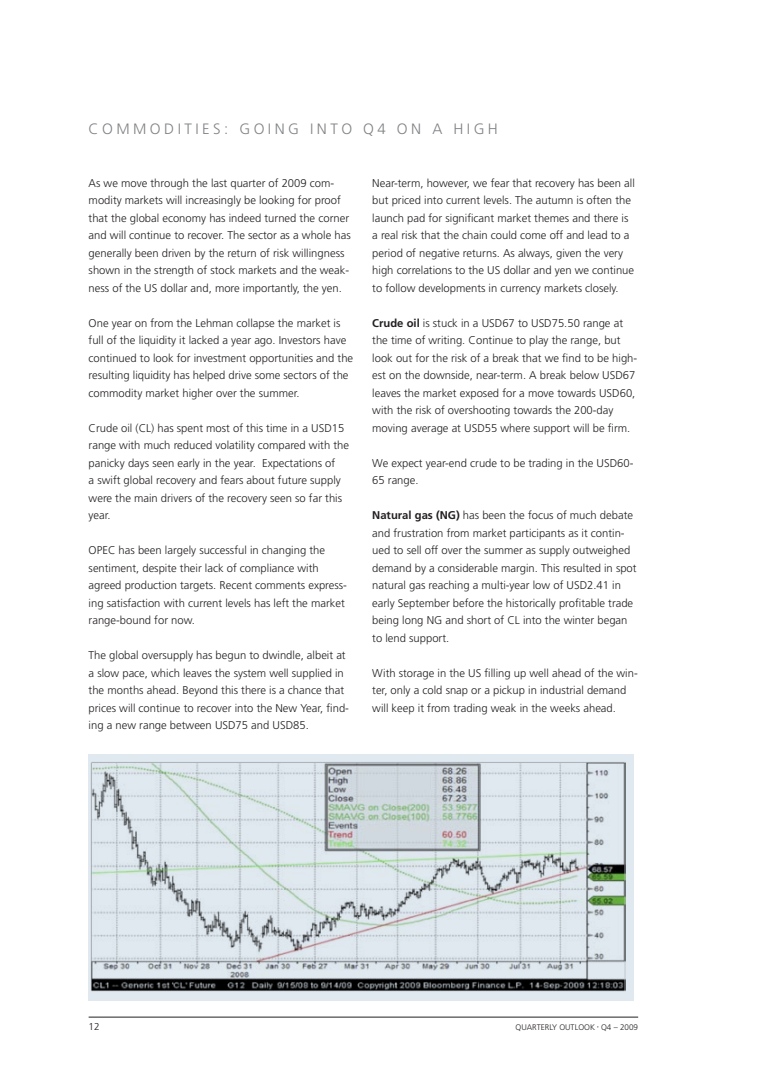
<style>
.page{position:relative;width:780px;height:1088px;background:#fff}
.page>*{position:absolute;margin:0;border:0;box-sizing:border-box;transform-origin:0 0}
.t1{font:300 15px "Frutiger";letter-spacing:.23em;color:#808285}
.t2{font:300 11.25px/17.5px "Frutiger";color:#231f20}
.t3{font:300 10px "Frutiger";color:#231f20}
.t4{font:300 8.12px "Frutiger";color:#231f20}
.s1{font-weight:700}
</style>
<div class="page">
<hr style="left:89px;top:1017px;width:549px;height:1px;background:#231f20">
<div style="left:89px;top:754px;width:544px;height:246px;background:#e0e9f0"></div>
<img style="left:90px;top:762px;width:535px;height:229px">
<h1 class="t1" style="left:89px;top:120px;width:254px">COMMODITIES : Goi ng i nto</h1>
<h1 class="t1" style="left:363px;top:120px;width:102px">Q4 on a high</h1>
<p class="t2" style="left:89px;top:174px;width:263px">As we move through the last quarter of 2009 com&shy;modity markets will increasingly be looking for proof that the global economy has indeed turned the corner and will continue to recover. The sector as a whole has generally been driven by the return of risk willingness shown in the strength of stock markets and the weak&shy;ness of the US dollar and, more importantly, the yen.</p>
<p class="t2" style="left:89px;top:314px;width:266px">One year on from the Lehman collapse the market is full of the liquidity it lacked a year ago. Investors have continued to look for investment opportunities and the resulting liquidity has helped drive some sectors of the commodity market higher over the summer.</p>
<p class="t2" style="left:89px;top:419px;width:262px">Crude oil (CL) has spent most of this time in a USD15 range with much reduced volatility compared with the panicky days seen early in the year. Expectations of<br>a swift global recovery and fears about future supply were the main drivers of the recovery seen so far this year.</p>
<p class="t2" style="left:89px;top:541px;width:260px">OPEC has been largely successful in changing the sentiment, despite their lack of compliance with agreed production targets. Recent comments express&shy;ing satisfaction with current levels has left the market range-bound for now.</p>
<p class="t2" style="left:89px;top:646px;width:262px">The global oversupply has begun to dwindle, albeit at a slow pace, which leaves the system well supplied in the months ahead. Beyond this there is a chance that prices will continue to recover into the New Year, find&shy;ing a new range between USD75 and USD85.</p>
<p class="t2" style="left:372px;top:174px;width:264px">Near-term, however, we fear that recovery has been all but priced into current levels. The autumn is often the launch pad for significant market themes and there is a real risk that the chain could come off and lead to a period of negative returns. As always, given the very high correlations to the US dollar and yen we continue to follow developments in currency markets closely.</p>
<p class="t2" style="left:372px;top:314px;width:266px"><span class="s1">Crude oil</span> is stuck in a USD67 to USD75.50 range at the time of writing. Continue to play the range, but look out for the risk of a break that we find to be high&shy;est on the downside, near-term. A break below USD67 leaves the market exposed for a move towards US D60, with the risk of overshooting towards the 200-day moving average at USD55 where support will be firm.</p>
<p class="t2" style="left:372px;top:454px;width:263px">We expect year-end crude to be trading in the US D60-<br>65 range.</p>
<p class="t2" style="left:372px;top:507px;width:266px"><span class="s1">Natural gas (NG)</span> has been the focus of much debate and frustration from market participants as it contin&shy;ued to sell off over the summer as supply outweighed demand by a considerable margin. This resulted in spot natural gas reaching a multi-year low of USD2.41 in early September before the historically profitable trade being long NG and short of CL into the winter began to lend support.</p>
<p class="t2" style="left:372px;top:664px;width:267px">With storage in the US filling up well ahead of the win&shy;ter, only a cold snap or a pickup in industrial demand will keep it from trading weak in the weeks ahead.</p>
<p class="t3" style="left:89px;top:1021px;width:13px">12</p>
<p class="t4" style="left:515px;top:1022px;width:22px">Quarter</p>
<p class="t4" style="left:549px;top:1022px;width:90px">ly Outloo k <sup>•</sup> q4 – 2009</p>
</div>
